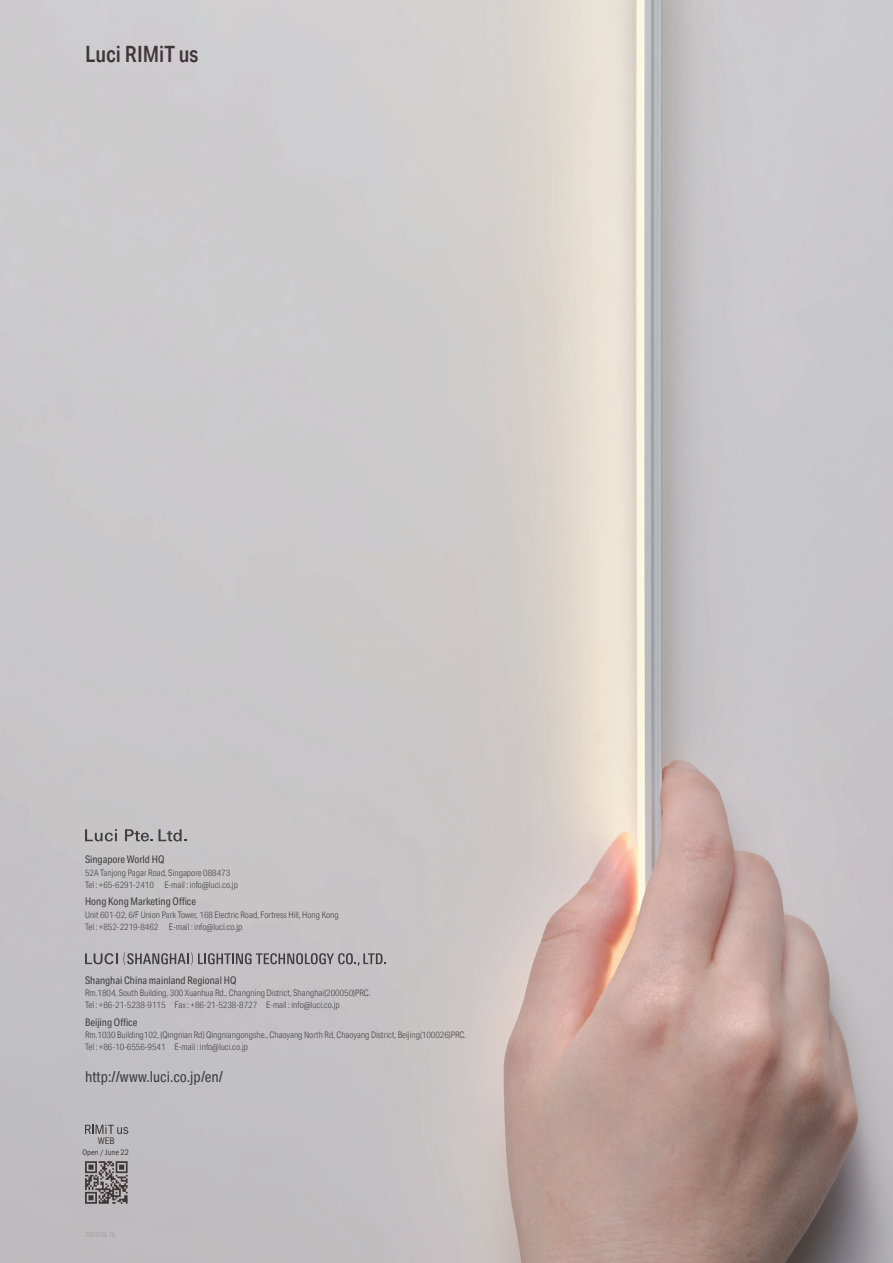
<style>
.page{position:relative;width:893px;height:1263px;background:#fff}
.page>*{position:absolute;margin:0;border:0;box-sizing:border-box;transform-origin:0 0}
.t1{font:500 22.5px "Aktiv Grotesk Cd";color:#3f3637}
.t2{font:15px "Aktiv Grotesk Cd";color:#3e3e3f}
.t3{font:10.5px "Aktiv Grotesk Cd";color:#3e3e3f}
.t4{font:9.9px "Franklin Gothic URW Cond";color:#3f3637}
.t5{font:300 9px/12px "Aktiv Grotesk Cd";color:#3e3e3f}
.t6{font:8.25px "Franklin Gothic URW Cond";color:#3f3637}
.t7{font:300 6.9px "Aktiv Grotesk Cd";color:#939598}
</style>
<div class="page">
<img style="left:0;top:0;width:893px;height:1263px">
<svg style="left:85px;top:1125px;width:43px;height:9px"></svg>
<svg style="left:85px;top:1161px;width:43px;height:43px;background:#7c7778"></svg>
<svg style="left:85px;top:829px;width:32px;height:12px"></svg>
<svg style="left:125px;top:829px;width:61px;height:12px"></svg>
<svg style="left:85px;top:952px;width:301px;height:13px;background:#9a989b"></svg>
<h1 class="t1" style="left:85px;top:40px;width:115px">Luci RIMiT us</h1>
<p class="t3" style="left:85px;top:853px;width:81px">Singapore World HQ</p>
<p class="t5" style="left:85px;top:866px;width:154px">52A Tanjong Pagar Road, Singapore 088473<br>Tel : +65-6291-2410 E-mail : info@luci.co.jp</p>
<p class="t3" style="left:85px;top:895px;width:113px">Hong Kong Marketing Office</p>
<p class="t5" style="left:85px;top:908px;width:255px">Unit 601-02, 6/F Union Park Tower, 168 Electric Road, Fortress Hill, Hong Kong<br>Tel : +852-2219-8462 E-mail : info@luci.co.jp</p>
<p class="t3" style="left:85px;top:974px;width:153px">Shanghai China mainland Regional HQ</p>
<p class="t5" style="left:85px;top:987px;width:287px">Rm.1804, South Building, 300 Xuanhua Rd., Changning District, Shanghai(200050)PRC.<br>Tel : +86-21-5238-9115 Fax : +86-21-5238-8727 E-mail : info@luci.co.jp</p>
<p class="t3" style="left:85px;top:1016px;width:54px">Beijing Office</p>
<p class="t5" style="left:85px;top:1029px;width:383px">Rm.1030 Building102, (Qingnian Rd) Qingniangongshe., Chaoyang North Rd, Chaoyang District, Beijing(100026)PRC.<br>Tel : +86-10-6556-9541 E-mail : info@luci.co.jp</p>
<h2 class="t2" style="left:85px;top:1067px;width:139px">http://www.luci.co.jp/en/</h2>
<p class="t4" style="left:98px;top:1133px;width:18px">WEB</p>
<p class="t6" style="left:82px;top:1146px;width:48px">Open / June 22</p>
<p class="t7" style="left:85px;top:1231px;width:32px">2023.06.16</p>
</div>
